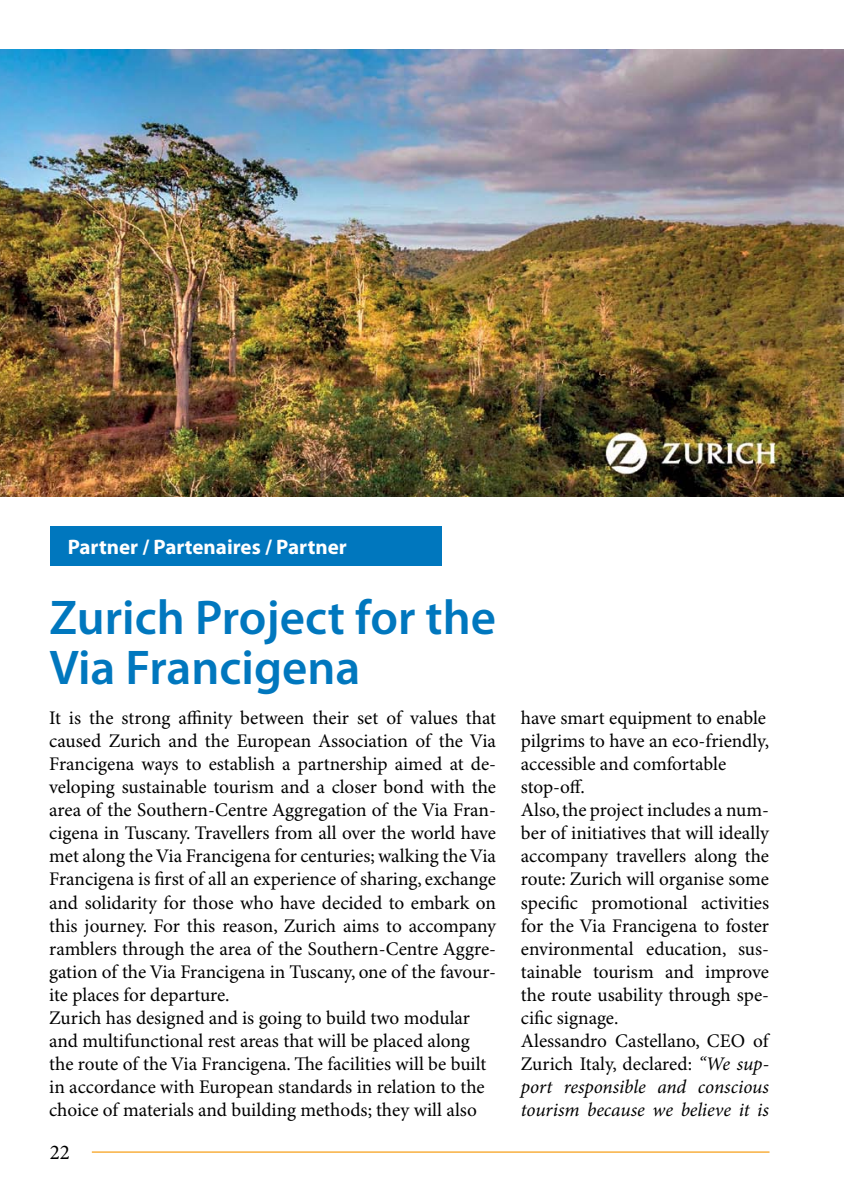
<style>
.page{position:relative;width:844px;height:1191px;background:#fff}
.page>*{position:absolute;margin:0;border:0;box-sizing:border-box;transform-origin:0 0}
.t1{font:600 49px/50.8px "Myriad Pro";color:#0077be}
.t2{font:700 21px "Myriad Pro";color:#fff}
.t3{font:21px "Minion Pro";color:#000}
.t4{font:19.25px/23.1px "Minion Pro";color:#000}
.s1{font-style:italic}
</style>
<div class="page">
<hr style="left:92px;top:1151px;width:677px;height:1px;background:#f7a525">
<img style="left:0;top:50px;width:843px;height:446px">
<div style="left:50px;top:526px;width:391px;height:40px;background:#0077be"></div>
<p class="t2" style="left:68px;top:533px;width:280px">Partner / Partenaires / Partner</p>
<h1 class="t1" style="left:50px;top:590px;width:448px">Zurich Project for the<br>Via Francigena</h1>
<p class="t4" style="left:49px;top:706px;width:448px">It is the strong affinity between their set of values that caused Zurich and the European Association of the Via Francigena ways to establish a partnership aimed at de&shy;veloping sustainable tourism and a closer bond with the area of the Southern-Centre Aggregation of the Via Fran&shy;cigena in Tuscany. Travellers from all over the world have met along the Via Francigena for centuries; walking the Via Francigena is first of all an experience of sharing, exchange and solidarity for those who have decided to embark on this journey. For this reason, Zurich aims to accompany ramblers through the area of the Southern-Centre Aggre&shy;gation of the Via Francigena in Tuscany, one of the favour&shy;ite places for departure.<br>Zurich has designed and is going to build two modular and multifunctional rest areas that will be placed along the route of the Via Francigena. The facilities will be built in accordance with European standards in relation to the choice of materials and building methods; they will also</p>
<p class="t4" style="left:520px;top:706px;width:250px">have smart equipment to enable pilgrims to have an eco-friendly, accessible and comfortable stop-off.<br>Also, the project includes a num&shy;ber of initiatives that will ideally accompany travellers along the route: Zurich will organise some specific promotional activities for the Via Francigena to foster environmental education, sus&shy;tainable tourism and improve the route usability through spe&shy;cific signage.<br>Alessandro Castellano, CEO of<br>Zurich Italy, declared: <span class="s1">“We sup&shy;port responsible and conscious tourism because we believe it is</span></p>
<p class="t3" style="left:50px;top:1139px;width:22px">22</p>
</div>
